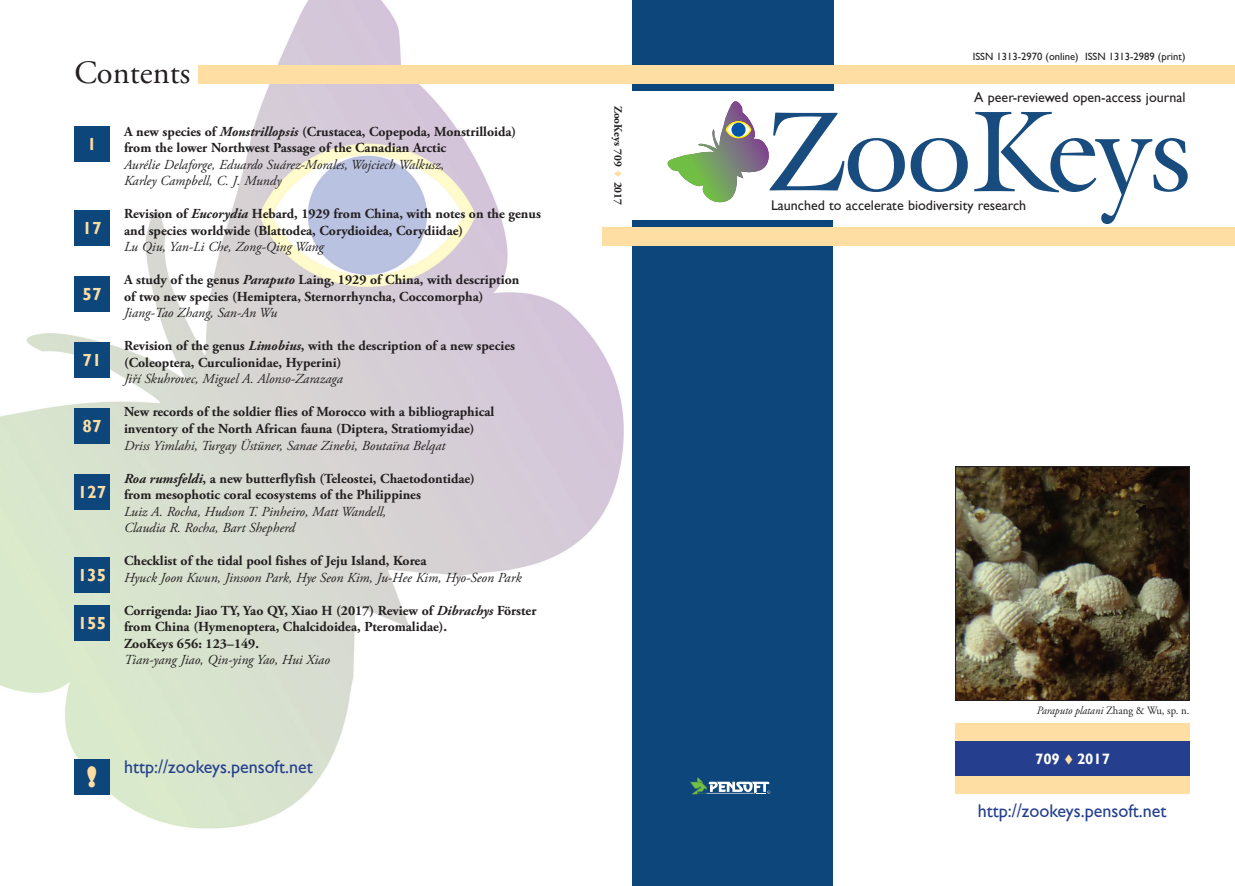
<style>
.page{position:relative;width:1235px;height:886px;background:#fff}
.page>*{position:absolute;margin:0;border:0;box-sizing:border-box;transform-origin:0 0}
.t1{font:32.5px "Adobe Garamond Pro";color:#231f20}
.t2{font:800 27.12px "Gill Sans";color:#ffdea4}
.t3{font:18.38px "Gill Sans";color:#253f8e}
.t4{font:700 17.5px "Gill Sans";color:#ffdea4}
.t5{font:700 15px "Gill Sans";color:#fff}
.t6{font:14px "Gill Sans";color:#231f20}
.t7{font:700 13.75px/16.5px "Adobe Garamond Pro";color:#231f20}
.t8{font:italic 13.75px/16.5px "Adobe Garamond Pro";color:#231f20}
.t9{font:italic 11.25px "Adobe Garamond Pro";color:#231f20;scale:.95 1}
.t10{font:700 11.25px "Adobe Garamond Pro";color:#231f20}
.t11{font:10.62px "Gill Sans";color:#231f20}
.s1{font-style:italic}
.s2{color:#ffdea4}
.s3{font-style:normal}
</style>
<div class="page">
<img style="left:0;top:0;width:647px;height:829px">
<div style="left:632px;top:221px;width:200px;height:665px;background:#0d467b"></div>
<div style="left:632px;top:0;width:201px;height:91px;background:#0d467b"></div>
<svg style="left:690px;top:777px;width:80px;height:17px"></svg>
<div style="left:602px;top:228px;width:632px;height:18px;background:#ffdea4"></div>
<svg style="left:667px;top:101px;width:237px;height:102px"></svg>
<svg style="left:910px;top:138px;width:57px;height:54px"></svg>
<svg style="left:974px;top:112px;width:212px;height:112px"></svg>
<img style="left:957px;top:468px;width:230px;height:231px">
<div style="left:955px;top:466px;width:234px;height:235px;border:1px solid #231f20"></div>
<div style="left:74px;top:759px;width:36px;height:35px;background:#0d467b"></div>
<div style="left:74px;top:126px;width:36px;height:36px;background:#0d467b"></div>
<div style="left:74px;top:409px;width:36px;height:35px;background:#0d467b"></div>
<div style="left:74px;top:210px;width:36px;height:36px;background:#0d467b"></div>
<div style="left:74px;top:474px;width:36px;height:36px;background:#0d467b"></div>
<div style="left:74px;top:276px;width:36px;height:36px;background:#0d467b"></div>
<div style="left:74px;top:557px;width:36px;height:35px;background:#0d467b"></div>
<div style="left:74px;top:342px;width:36px;height:35px;background:#0d467b"></div>
<div style="left:74px;top:605px;width:36px;height:36px;background:#0d467b"></div>
<div style="left:955px;top:740px;width:234px;height:36px;background:#253f8e"></div>
<div style="left:955px;top:723px;width:234px;height:17px;background:#ffdea4"></div>
<div style="left:955px;top:776px;width:234px;height:18px;background:#ffdea4"></div>
<div style="left:198px;top:65px;width:1036px;height:19px;background:#ffdea4"></div>
<h1 class="t1" style="left:74px;top:53px;width:117px">Contents</h1>
<p class="t4" style="left:87px;top:134px;width:11px">1</p>
<p class="t4" style="left:82px;top:218px;width:20px">17</p>
<p class="t4" style="left:82px;top:284px;width:20px">57</p>
<p class="t4" style="left:82px;top:349px;width:20px">71</p>
<p class="t4" style="left:82px;top:416px;width:20px">87</p>
<p class="t4" style="left:78px;top:482px;width:30px">127</p>
<p class="t4" style="left:78px;top:564px;width:30px">135</p>
<p class="t4" style="left:78px;top:613px;width:30px">155</p>
<p class="t7" style="left:124px;top:124px;width:393px">A new species of <span class="s1">Monstrillopsis</span> (Crustacea, Copepoda, Monstrilloida) from the lower Northwest Passage of the Canadian Arctic</p>
<p class="t8" style="left:124px;top:157px;width:321px">Aurélie Delaforge, Eduardo Suárez-Morales, Wojciech Walkusz,<br>Karley Campbell, C. J. Mundy</p>
<p class="t7" style="left:124px;top:206px;width:418px">Revision of <span class="s1">Eucorydia</span> Hebard, 1929 from China, with notes on the genus and species worldwide (Blattodea, Corydioidea, Corydiidae)</p>
<p class="t8" style="left:124px;top:239px;width:201px">Lu Qiu, Yan-Li Che, Zong-Qing Wang</p>
<p class="t7" style="left:124px;top:272px;width:397px">A study of the genus <span class="s1">Paraputo</span> Laing, 1929 of China, with description of two new species (Hemiptera, Sternorrhyncha, Coccomorpha)</p>
<p class="t8" style="left:124px;top:305px;width:155px">Jiang-Tao Zhang, San-An Wu</p>
<p class="t7" style="left:124px;top:338px;width:392px">Revision of the genus <span class="s1">Limobius</span>, with the description of a new species (Coleoptera, Curculionidae, Hyperini)</p>
<p class="t8" style="left:124px;top:371px;width:220px">Jiří Skuhrovec, Miguel A. Alonso-Zarazaga</p>
<p class="t7" style="left:124px;top:404px;width:372px">New records of the soldier flies of Morocco with a bibliographical inventory of the North African fauna (Diptera, Stratiomyidae)</p>
<p class="t8" style="left:124px;top:437px;width:323px">Driss Yimlahi, Turgay Üstüner, Sanae Zinebi, Boutaïna Belqat</p>
<p class="t7" style="left:124px;top:470px;width:352px"><span class="s1">Roa rumsfeldi</span>, a new butterflyfish (Teleostei, Chaetodontidae) from mesophotic coral ecosystems of the Philippines</p>
<p class="t8" style="left:124px;top:503px;width:264px">Luiz A. Rocha, Hudson T. Pinheiro, Matt Wandell,<br>Claudia R. Rocha, Bart Shepherd</p>
<p class="t7" style="left:124px;top:553px;width:304px">Checklist of the tidal pool fishes of Jeju Island, Korea</p>
<p class="t8" style="left:124px;top:569px;width:399px">Hyuck Joon Kwun, Jinsoon Park, Hye Seon Kim, Ju-Hee Kim, Hyo-Seon Park</p>
<p class="t7" style="left:124px;top:602px;width:414px">Corrigenda: Jiao TY, Yao QY, Xiao H (2017) Review of <span class="s1">Dibrachys</span> Förster from China (Hymenoptera, Chalcidoidea, Pteromalidae).<br>ZooKeys 656: 123–149.</p>
<p class="t8" style="left:124px;top:652px;width:207px">Tian-yang Jiao, Qin-ying Yao, Hui Xiao</p>
<h2 class="t2" style="left:87px;top:760px;width:12px">!</h2>
<h3 class="t3" style="left:124px;top:756px;width:190px">http://zookeys.pensoft.net</h3>
<p class="t10" style="left:624px;top:106px;width:101px;rotate:90deg">ZooKeys 709 <span class="s2">▼</span> 2017</p>
<p class="t11" style="left:972px;top:50px;width:214px">ISSN 1313-2970 (online) ISSN 1313-2989 (print)</p>
<p class="t6" style="left:974px;top:89px;width:213px">A peer-reviewed open-access journal</p>
<p class="t6" style="left:770px;top:197px;width:257px">Launched to accelerate biodiversity research</p>
<p class="t9" style="left:1036px;top:703px;width:162px">Paraputo platani <span class="s3">Zhang &amp; Wu, sp. n.</span></p>
<p class="t5" style="left:1034px;top:749px;width:77px">709 <span class="s2">▼</span> 2017</p>
<h3 class="t3" style="left:977px;top:799px;width:190px">http://zookeys.pensoft.net</h3>
</div>
